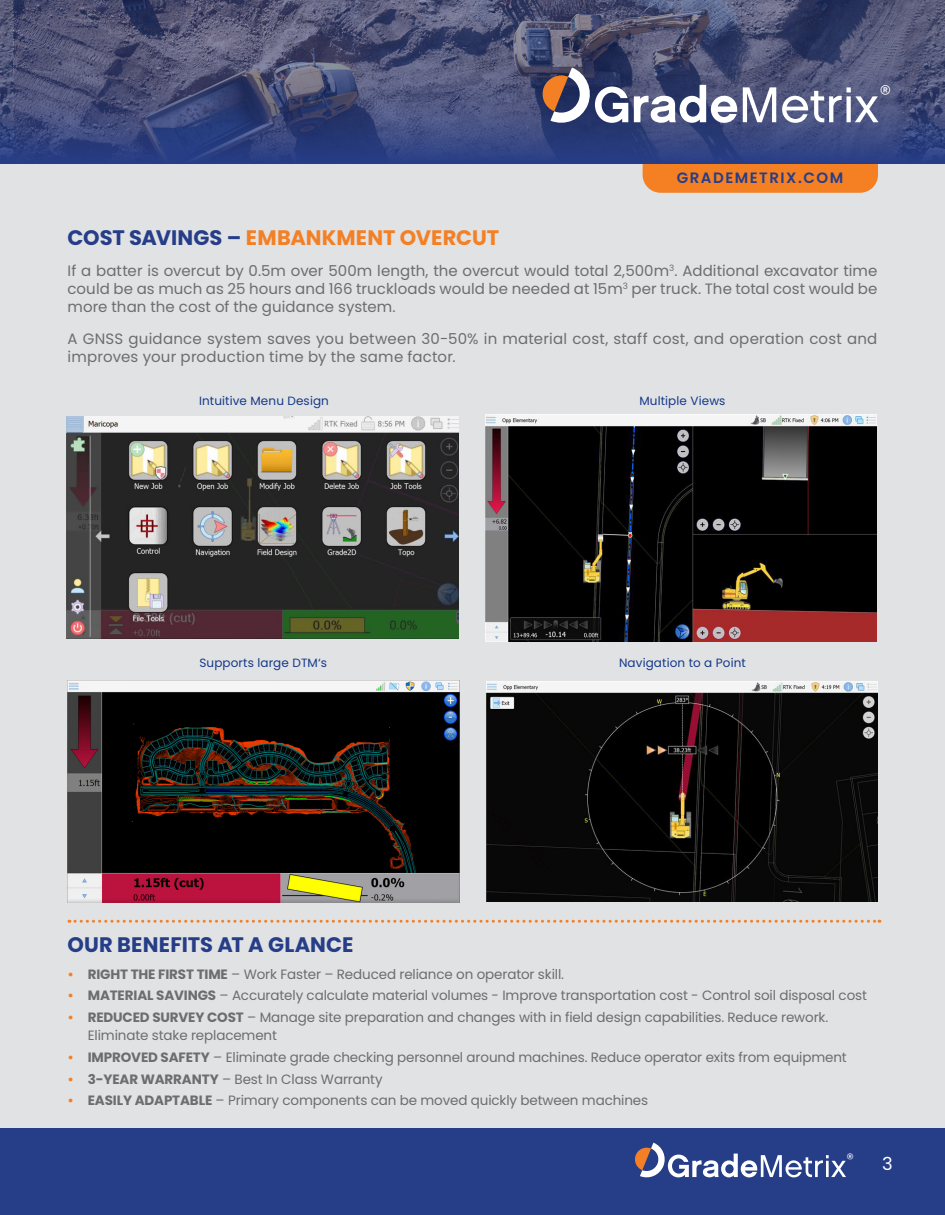
<style>
.page{position:relative;width:945px;height:1215px;background:#e1e2e4}
.page>*{position:absolute;margin:0;border:0;box-sizing:border-box;transform-origin:0 0}
.t1{font:300 23.85px "Poppins";color:#fff}
.t2{font:700 21px "Poppins";letter-spacing:-.005em;color:#f48026}
.t3{font:700 21px "Poppins";letter-spacing:.005em;color:#263d88}
.t4{font:18px "Poppins";color:#fff}
.TEXT_2{font:15px/18px "Poppins";letter-spacing:.01em;color:#6c6d70;text-align:justify}
.t5{font:600 15px "Poppins";letter-spacing:.1em;color:#263d88}
.t6{font:300 15px "Poppins";color:#fff}
.t7{font:13.5px/18px "Poppins";letter-spacing:-.01em;color:#6c6d70}
.image_text{font:12px "Poppins";letter-spacing:.01em;color:#153889}
.s1{color:#263d88}
.s2{font-weight:600;color:#f48026}
.s3{font-weight:700}
</style>
<div class="page">
<div style="left:643px;top:148px;width:235px;height:45px;background:#f58024;border-radius:18px"></div>
<svg style="left:0;top:0;width:14px;height:164px;background:#474f79"></svg>
<div style="left:0;top:1128px;width:945px;height:87px;background:#263d88"></div>
<svg style="left:635px;top:1143px;width:211px;height:35px"></svg>
<svg style="left:14px;top:0;width:931px;height:164px;background:#454d78"></svg>
<svg style="left:540px;top:68px;width:88px;height:59px;background:#747084"></svg>
<svg style="left:634px;top:85px;width:142px;height:38px;background:#9195ae"></svg>
<svg style="left:782px;top:87px;width:96px;height:36px;background:#858aa7"></svg>
<img style="left:485px;top:414px;width:392px;height:227px">
<img style="left:486px;top:681px;width:392px;height:220px">
<img style="left:67px;top:417px;width:391px;height:222px">
<img style="left:68px;top:680px;width:391px;height:222px">
<svg style="left:69px;top:920px;width:811px;height:3px"></svg>
<p class="t5" style="left:677px;top:169px;width:168px">GRADEMETRIX.COM</p>
<h1 class="t1" style="left:879px;top:80px;width:13px">®</h1>
<p class="t2" style="left:68px;top:225px;width:433px"><span class="s1">COST SAVINGS –</span> EMBANKMENT OVERCUT</p>
<p class="TEXT_2" style="left:68px;top:262px;width:812px">If a batter is overcut by 0.5m over 500m length, the overcut would total 2,500m<sup>3</sup>. Additional excavator time could be as much as 25 hours and 166 truckloads would be needed at 15m<sup>3</sup> per truck. The total cost would be more than the cost of the guidance system.</p>
<p class="TEXT_2" style="left:68px;top:330px;width:811px">A GNSS guidance system saves you between 30-50% in material cost, staff cost, and operation cost and improves your production time by the same factor.</p>
<p class="image_text" style="left:199px;top:394px;width:131px">Intuitive Menu Design</p>
<p class="image_text" style="left:639px;top:394px;width:88px">Multiple Views</p>
<p class="image_text" style="left:199px;top:655px;width:129px">Supports large DTM‘s</p>
<p class="image_text" style="left:619px;top:655px;width:128px">Navigation to a Point</p>
<p class="t3" style="left:68px;top:933px;width:287px">OUR BENEFITS AT A GLANCE</p>
<p class="t7" style="left:68px;top:965px;width:498px"><span class="s2">•</span> <span class="s3">RIGHT THE FIRST TIME</span> – Work Faster – Reduced reliance on operator skill.</p>
<p class="t7" style="left:68px;top:987px;width:801px"><span class="s2">•</span> <span class="s3">MATERIAL SAVINGS</span> – Accurately calculate material volumes - Improve transportation cost - Control soil disposal cost</p>
<p class="t7" style="left:88px;top:1009px;width:742px;text-indent:-20px"><span class="s2">•</span> <span class="s3">REDUCED SURVEY COST</span> – Manage site preparation and changes with in field design capabilities. Reduce rework.<br>Eliminate stake replacement</p>
<p class="t7" style="left:68px;top:1048px;width:781px"><span class="s2">•</span> <span class="s3">IMPROVED SAFETY</span> – Eliminate grade checking personnel around machines. Reduce operator exits from equipment</p>
<p class="t7" style="left:68px;top:1070px;width:317px"><span class="s2">•</span> <span class="s3">3-YEAR WARRANTY</span> – Best In Class Warranty</p>
<p class="t7" style="left:68px;top:1092px;width:582px"><span class="s2">•</span> <span class="s3">EASILY ADAPTABLE</span> – Primary components can be moved quickly between machines</p>
<p class="t6" style="left:847px;top:1150px;width:9px">®</p>
<h3 class="t4" style="left:882px;top:1153px;width:12px">3</h3>
</div>
